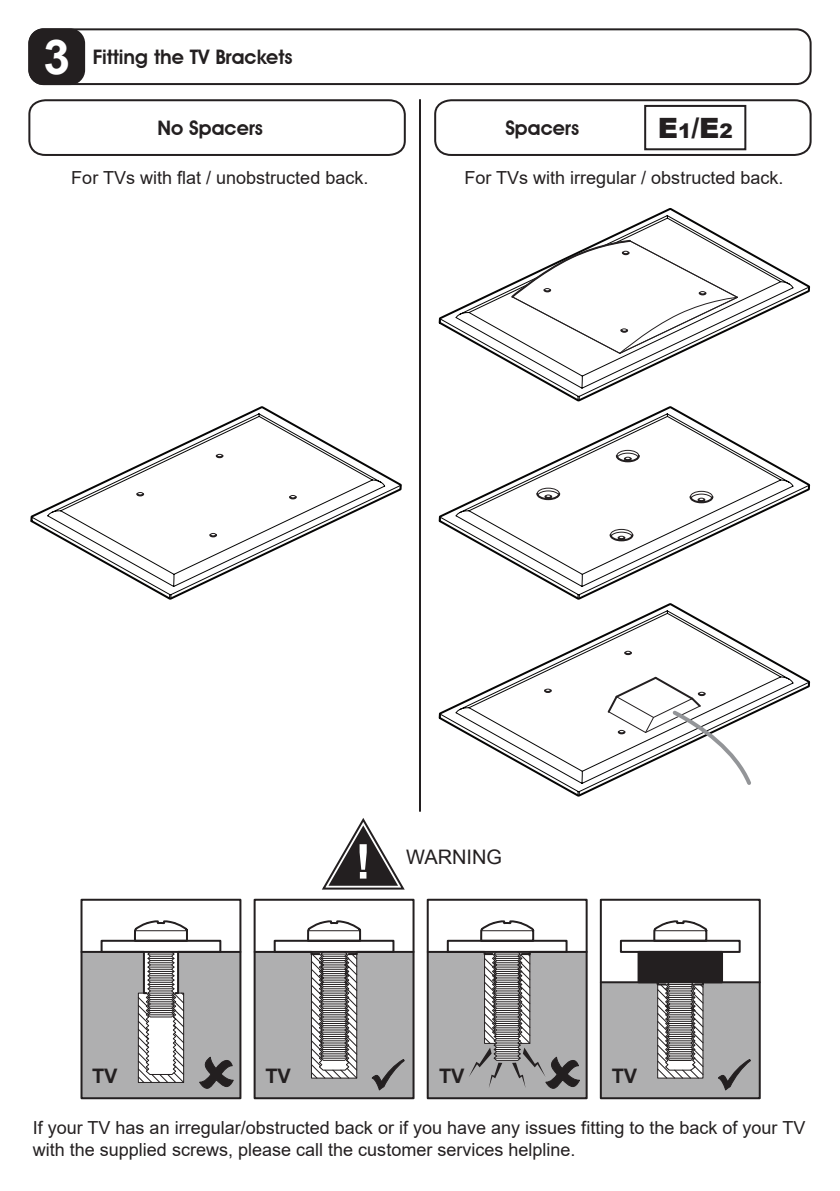
<style>
.page{position:relative;width:840px;height:1191px;background:#fff}
.page>*{position:absolute;margin:0;border:0;box-sizing:border-box;transform-origin:0 0}
.t1{font:700 48px "Arial";color:#fff}
.t2{font:900 28px "Arial";color:#231f20}
.t3{font:600 20px "Avant Garde IT Cby BT";color:#231f20}
.t4{font:700 20px "Arial";letter-spacing:-.01em;color:#231f20}
.t5{font:20px "Arial";color:#231f20}
.t6{font:18px/21.6px "Arial";color:#231f20}
.s1{font-size:20px}
</style>
<div class="page">
<div style="left:28px;top:28px;width:783px;height:57px;border:2px solid #231f20;border-radius:14px"></div>
<div style="left:29px;top:29px;width:55px;height:55px;background:#231f20;border-radius:14px"></div>
<div style="left:28px;top:28px;width:57px;height:57px;border:2px solid #231f20;border-radius:14px"></div>
<hr style="left:419px;top:99px;width:2px;height:712px;background:#231f20">
<svg style="left:30px;top:406px;width:372px;height:194px"></svg>
<svg style="left:288px;top:495px;width:10px;height:5px"></svg>
<svg style="left:135px;top:492px;width:10px;height:5px"></svg>
<svg style="left:208px;top:533px;width:10px;height:5px"></svg>
<svg style="left:214px;top:454px;width:10px;height:5px"></svg>
<svg style="left:438px;top:208px;width:372px;height:194px"></svg>
<svg style="left:510px;top:239px;width:228px;height:115px"></svg>
<svg style="left:438px;top:406px;width:372px;height:194px"></svg>
<svg style="left:438px;top:603px;width:372px;height:194px"></svg>
<svg style="left:605px;top:675px;width:149px;height:113px"></svg>
<div style="left:638px;top:952px;width:83px;height:30px;background:#231f20"></div>
<div style="left:637px;top:951px;width:85px;height:32px;border:2px solid #231f20"></div>
<div style="left:426px;top:898px;width:161px;height:201px;border:2px solid #231f20"></div>
<svg style="left:307px;top:920px;width:55px;height:19px"></svg>
<div style="left:253px;top:898px;width:161px;height:201px;border:2px solid #231f20"></div>
<svg style="left:480px;top:920px;width:55px;height:19px"></svg>
<div style="left:80px;top:898px;width:161px;height:201px;border:2px solid #231f20"></div>
<div style="left:273px;top:939px;width:121px;height:14px;border:2px solid #231f20"></div>
<svg style="left:653px;top:920px;width:55px;height:19px"></svg>
<div style="left:599px;top:898px;width:161px;height:201px;border:2px solid #231f20"></div>
<div style="left:619px;top:939px;width:121px;height:14px;border:2px solid #231f20"></div>
<div style="left:446px;top:939px;width:121px;height:14px;border:2px solid #231f20"></div>
<hr style="left:308px;top:930px;width:52px;height:1px;background:#231f20">
<hr style="left:654px;top:930px;width:52px;height:1px;background:#231f20">
<hr style="left:481px;top:930px;width:52px;height:1px;background:#231f20">
<svg style="left:80px;top:919px;width:162px;height:179px"></svg>
<svg style="left:426px;top:950px;width:162px;height:148px;background:#a09fa0"></svg>
<svg style="left:253px;top:950px;width:162px;height:148px;background:#a4a4a5"></svg>
<svg style="left:599px;top:980px;width:162px;height:118px;background:#a3a2a3"></svg>
<svg style="left:28px;top:99px;width:378px;height:57px"></svg>
<svg style="left:434px;top:99px;width:378px;height:57px"></svg>
<div style="left:644px;top:106px;width:101px;height:43px;background:#fff"></div>
<div style="left:643px;top:105px;width:103px;height:45px;border:2px solid #231f20"></div>
<svg style="left:322px;top:818px;width:83px;height:72px"></svg>
<p class="t1" style="left:43px;top:23px;width:28px">3</p>
<p class="t3" style="left:93px;top:45px;width:201px">Fitting the TV Brackets</p>
<p class="t2" style="left:657px;top:107px;width:76px">E<span class="s1">1</span>/E<span class="s1">2</span></p>
<p class="t3" style="left:157px;top:116px;width:107px">No Spacers</p>
<p class="t3" style="left:505px;top:116px;width:75px">Spacers</p>
<p class="t6" style="left:71px;top:167px;width:298px">For TVs with flat / unobstructed back.</p>
<p class="t6" style="left:464px;top:167px;width:320px">For TVs with irregular / obstructed back.</p>
<p class="t5" style="left:406px;top:844px;width:97px">WARNING</p>
<p class="t4" style="left:92px;top:1063px;width:27px">TV</p>
<p class="t4" style="left:265px;top:1063px;width:27px">TV</p>
<p class="t4" style="left:439px;top:1063px;width:27px">TV</p>
<p class="t4" style="left:611px;top:1063px;width:27px">TV</p>
<p class="t6" style="left:33px;top:1117px;width:773px">If your TV has an irregular/obstructed back or if you have any issues fitting to the back of your TV with the supplied screws, please call the customer services helpline.</p>
</div>
